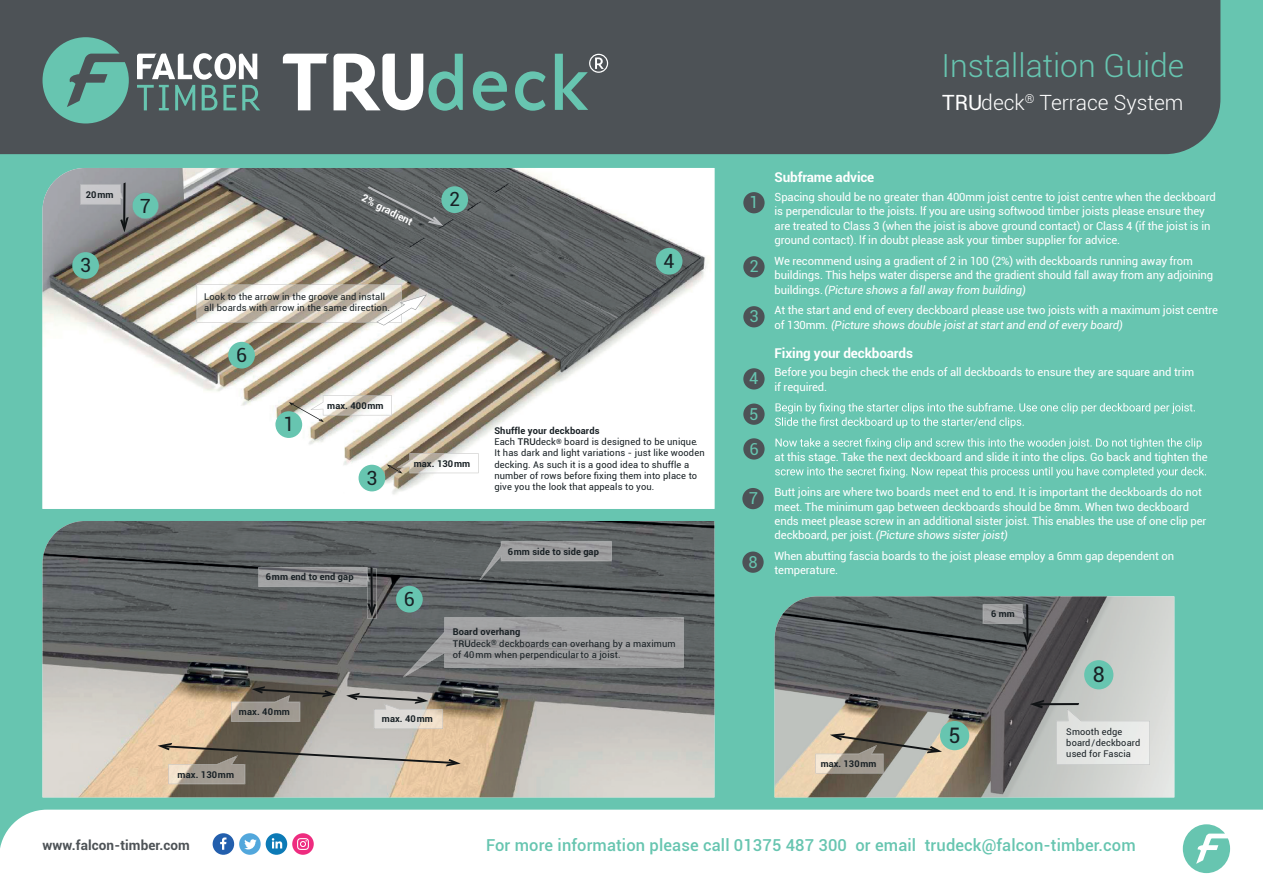
<style>
.page{position:relative;width:1263px;height:893px;background:#fff}
.page>*{position:absolute;margin:0;border:0;box-sizing:border-box;transform-origin:0 0}
.t1{font:300 31.8px "Roboto";color:#67c5b0}
.t2{font:21.45px "Roboto";color:#192125}
.t3{font:300 21px "Roboto";color:#fff}
.t4{font:19.5px "Roboto";color:#192125}
.t5{font:500 16.5px "Roboto";letter-spacing:.01em;color:#67c5b0}
.t6{font:16.5px/35px "Roboto";color:#67c5b0;text-align:justify}
.t7{font:700 13.5px "Roboto";letter-spacing:-.01em;color:#fff}
.t8{font:700 13.5px "Roboto";letter-spacing:.01em;color:#4d5256}
.t9{font:11.25px/14.4px "Roboto";letter-spacing:-.01em;color:#fff}
.t10{font:700 10.35px "Roboto";color:#fff}
.t11{font:9.3px/11.2px "Roboto";letter-spacing:.015em;color:#192125}
.t12{font:700 9.3px "Roboto";letter-spacing:.01em;color:#192125}
.t13{font:9.15px/10.9px "Roboto";letter-spacing:.015em;color:#192125}
.t14{font:700 9.15px "Roboto";letter-spacing:.01em;color:#192125}
.s1{font-weight:700}
.s2{font-weight:500}
.s3{font-weight:400}
.s4{font-style:italic}
</style>
<div class="page">
<div style="left:0;top:0;width:1263px;height:810px;background:#67c5b0"></div>
<div style="left:0;top:0;width:1220px;height:154px;background:#4d5256"></div>
<svg style="left:0;top:810px;width:1231px;height:64px"></svg>
<svg style="left:1183px;top:824px;width:47px;height:49px"></svg>
<div style="left:239px;top:833px;width:22px;height:22px;background:#52a7dc;border-radius:50%"></div>
<svg style="left:244px;top:839px;width:13px;height:10px"></svg>
<div style="left:266px;top:833px;width:21px;height:22px;background:#0c7ab6;border-radius:50%"></div>
<svg style="left:272px;top:838px;width:10px;height:10px"></svg>
<div style="left:292px;top:833px;width:22px;height:22px;background:#ee2c7f;border-radius:50%"></div>
<svg style="left:297px;top:838px;width:12px;height:12px"></svg>
<div style="left:213px;top:833px;width:21px;height:22px;background:#235fad;border-radius:50%"></div>
<svg style="left:220px;top:837px;width:6px;height:13px"></svg>
<svg style="left:775px;top:403px;width:420px;height:25px;background:#7ccdbb"></svg>
<svg style="left:775px;top:438px;width:427px;height:11px;background:#86d0c0"></svg>
<svg style="left:775px;top:467px;width:431px;height:11px;background:#86d0c0"></svg>
<img style="left:774px;top:596px;width:400px;height:201px">
<div style="left:1084px;top:660px;width:29px;height:29px;background:#67c5b0;border-radius:50%"></div>
<div style="left:940px;top:721px;width:29px;height:29px;background:#67c5b0;border-radius:50%"></div>
<img style="left:983px;top:604px;width:40px;height:20px">
<svg style="left:1030px;top:700px;width:49px;height:8px"></svg>
<svg style="left:1023px;top:604px;width:9px;height:41px"></svg>
<img style="left:815px;top:745px;width:68px;height:28px">
<svg style="left:830px;top:733px;width:112px;height:20px;background:#898375"></svg>
<img style="left:1056px;top:708px;width:94px;height:57px">
<img style="left:43px;top:168px;width:671px;height:341px">
<div style="left:656px;top:248px;width:26px;height:27px;background:#67c5b0;border-radius:50%"></div>
<div style="left:441px;top:186px;width:27px;height:27px;background:#67c5b0;border-radius:50%"></div>
<div style="left:72px;top:252px;width:27px;height:27px;background:#67c5b0;border-radius:50%"></div>
<div style="left:228px;top:342px;width:27px;height:27px;background:#67c5b0;border-radius:50%"></div>
<div style="left:275px;top:411px;width:27px;height:27px;background:#67c5b0;border-radius:50%"></div>
<div style="left:359px;top:465px;width:26px;height:26px;background:#67c5b0;border-radius:50%"></div>
<img style="left:197px;top:284px;width:205px;height:38px">
<svg style="left:376px;top:294px;width:51px;height:31px"></svg>
<svg style="left:367px;top:186px;width:76px;height:40px;background:#636768"></svg>
<svg style="left:120px;top:182px;width:39px;height:50px;background:#748d87"></svg>
<svg style="left:387px;top:464px;width:15px;height:10px"></svg>
<img style="left:397px;top:453px;width:82px;height:20px">
<img style="left:311px;top:395px;width:81px;height:20px">
<svg style="left:289px;top:402px;width:35px;height:20px"></svg>
<img style="left:80px;top:184px;width:43px;height:20px">
<img style="left:43px;top:521px;width:671px;height:276px">
<div style="left:396px;top:586px;width:27px;height:27px;background:#67c5b0;border-radius:50%"></div>
<img style="left:403px;top:617px;width:281px;height:60px">
<img style="left:368px;top:617px;width:8px;height:2px">
<img style="left:258px;top:567px;width:109px;height:20px">
<svg style="left:367px;top:567px;width:9px;height:50px"></svg>
<img style="left:480px;top:541px;width:132px;height:39px">
<img style="left:231px;top:695px;width:69px;height:27px">
<img style="left:168px;top:766px;width:77px;height:18px">
<img style="left:374px;top:704px;width:69px;height:25px">
<svg style="left:252px;top:686px;width:83px;height:11px"></svg>
<svg style="left:157px;top:743px;width:304px;height:23px;background:#a49888"></svg>
<svg style="left:346px;top:693px;width:82px;height:11px"></svg>
<div style="left:743px;top:256px;width:22px;height:21px;background:#4d5256;border-radius:50%"></div>
<div style="left:743px;top:306px;width:22px;height:21px;background:#4d5256;border-radius:50%"></div>
<div style="left:743px;top:192px;width:22px;height:21px;background:#4d5256;border-radius:50%"></div>
<div style="left:743px;top:368px;width:22px;height:21px;background:#4d5256;border-radius:50%"></div>
<div style="left:743px;top:404px;width:22px;height:21px;background:#4d5256;border-radius:50%"></div>
<div style="left:743px;top:438px;width:22px;height:22px;background:#4d5256;border-radius:50%"></div>
<div style="left:742px;top:488px;width:22px;height:21px;background:#4d5256;border-radius:50%"></div>
<div style="left:742px;top:551px;width:22px;height:22px;background:#4d5256;border-radius:50%"></div>
<svg style="left:137px;top:53px;width:123px;height:57px"></svg>
<svg style="left:43px;top:37px;width:86px;height:86px;background:#5e9d91"></svg>
<svg style="left:283px;top:54px;width:180px;height:57px"></svg>
<svg style="left:473px;top:71px;width:35px;height:40px"></svg>
<svg style="left:515px;top:71px;width:31px;height:40px"></svg>
<svg style="left:555px;top:54px;width:53px;height:56px;background:#5b7875"></svg>
<p class="t12" style="left:86px;top:188px;width:29px">20mm</p>
<h3 class="t4" style="left:80px;top:251px;width:13px">3</h3>
<h3 class="t4" style="left:140px;top:193px;width:13px">7</h3>
<p class="t10" style="left:366px;top:191px;width:57px;rotate:27deg">2% gradient</p>
<p class="t11" style="left:204px;top:291px;width:187px">Look to the arrow in the groove and install all boards with arrow in the same direction.</p>
<h3 class="t4" style="left:236px;top:341px;width:13px">6</h3>
<h3 class="t4" style="left:283px;top:411px;width:13px">1</h3>
<p class="t12" style="left:327px;top:399px;width:58px">max. 400mm</p>
<h3 class="t4" style="left:449px;top:186px;width:13px">2</h3>
<h3 class="t4" style="left:366px;top:464px;width:13px">3</h3>
<p class="t12" style="left:414px;top:457px;width:58px">max. 130mm</p>
<p class="t12" style="left:266px;top:570px;width:90px">6mm end to end gap</p>
<h3 class="t4" style="left:404px;top:585px;width:13px">6</h3>
<h3 class="t4" style="left:664px;top:247px;width:13px">4</h3>
<p class="t11" style="left:494px;top:425px;width:212px"><span class="s1">Shuffle your deckboards<br></span>Each <span class="s2">TRU</span>deck<sup>®</sup> board is designed to be unique.<br>It has dark and light variations - just like wooden decking. As such it is a good idea to shuffle a number of rows before fixing them into place to give you the look that appeals to you.</p>
<p class="t12" style="left:508px;top:545px;width:93px">6mm side to side gap</p>
<p class="t12" style="left:239px;top:705px;width:53px">max. 40mm</p>
<p class="t12" style="left:178px;top:768px;width:58px">max. 130mm</p>
<p class="t11" style="left:453px;top:626px;width:224px"><span class="s1">Board overhang<br></span><span class="s2">TRU</span>deck<sup>®</sup> deckboards can overhang by a maximum of 40mm when perpendicular to a joist.</p>
<p class="t12" style="left:382px;top:712px;width:53px">max. 40mm</p>
<h1 class="t1" style="left:941px;top:44px;width:244px">Installation Guide</h1>
<h3 class="t3" style="left:942px;top:88px;width:243px"><span class="s3">TRU</span>deck<sup>®</sup> Terrace System</h3>
<h3 class="t6" style="left:749px;top:184px;width:11px">1</h3>
<h3 class="t6" style="left:749px;top:248px;width:11px">2</h3>
<h3 class="t6" style="left:749px;top:298px;width:11px">3</h3>
<h3 class="t6" style="left:749px;top:360px;width:11px">4<br>5<br>6</h3>
<h3 class="t6" style="left:749px;top:480px;width:11px">7</h3>
<h3 class="t6" style="left:748px;top:544px;width:11px">8</h3>
<p class="t7" style="left:774px;top:168px;width:101px">Subframe advice</p>
<p class="t9" style="left:774px;top:189px;width:443px">Spacing should be no greater than 400mm joist centre to joist centre when the deckboard is perpendicular to the joists. lf you are using softwood timber joists please ensure they are treated to Class 3 (when the joist is above ground contact) or Class 4 (if the joist is in ground contact). lf in doubt please ask your timber supplier for advice.</p>
<p class="t9" style="left:774px;top:253px;width:440px">We recommend using a gradient of 2 in 100 (2%) with deckboards running away from buildings. This helps water disperse and the gradient should fall away from any adjoining buildings. <span class="s4">(Picture shows a fall away from building)</span></p>
<p class="t9" style="left:774px;top:303px;width:445px">At the start and end of every deckboard please use two joists with a maximum joist centre of 130mm. <span class="s4">(Picture shows double joist at start and end of every board)</span></p>
<p class="t7" style="left:774px;top:343px;width:140px">Fixing your deckboards</p>
<p class="t9" style="left:774px;top:365px;width:421px">Before you begin check the ends of all deckboards to ensure they are square and trim if required.</p>
<p class="t9" style="left:774px;top:449px;width:435px">at this stage. Take the next deckboard and slide it into the clips. Go back and tighten the</p>
<p class="t9" style="left:774px;top:484px;width:433px">Butt joins are where two boards meet end to end. It is important the deckboards do not meet. The minimum gap between deckboards should be 8mm. When two deckboard ends meet please screw in an additional sister joist. This enables the use of one clip per deckboard, per joist. <span class="s4">(Picture shows sister joist)</span></p>
<p class="t9" style="left:774px;top:549px;width:401px;line-height:13.5px">When abutting fascia boards to the joist please employ a 6mm gap dependent on temperature.</p>
<p class="t14" style="left:991px;top:608px;width:25px">6 mm</p>
<p class="t14" style="left:821px;top:757px;width:57px">max. 130mm</p>
<h2 class="t2" style="left:949px;top:720px;width:14px">5</h2>
<h2 class="t2" style="left:1093px;top:659px;width:14px">8</h2>
<p class="t13" style="left:1066px;top:726px;width:76px">Smooth edge board/deckboard used for Fascia</p>
<p class="t8" style="left:43px;top:836px;width:149px">www.falcon-timber.com</p>
<h3 class="t5" style="left:486px;top:833px;width:651px">For more information please call 01375 487 300 or email trudeck@falcon-timber.com</h3>
</div>
